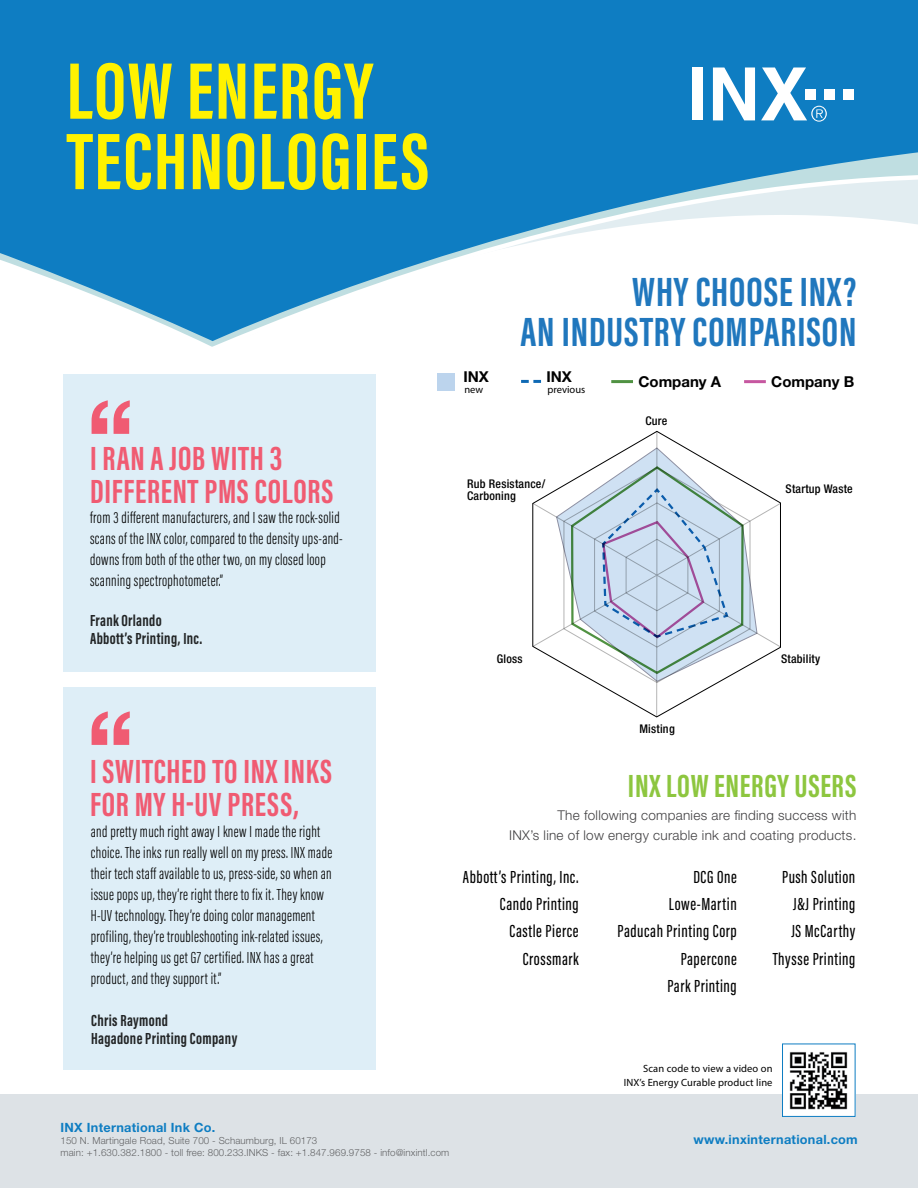
<style>
.page{position:relative;width:918px;height:1188px;background:#fff}
.page>*{position:absolute;margin:0;border:0;box-sizing:border-box;transform-origin:0 0}
.t1{font:700 82.5px/70.5px "Acumin Pro Extra Cond";letter-spacing:.02em;color:#fff200}
.t2{font:700 42px/40.5px "Acumin Pro Extra Cond";letter-spacing:.02em;color:#2077bd;text-align:right}
.t3{font:700 34.5px/33px "Acumin Pro Extra Cond";letter-spacing:.02em;color:#f05b72}
.t4{font:700 33px "Acumin Pro Extra Cond";letter-spacing:.02em;color:#8dc63f}
.t5{font:500 18px/27.3px "Acumin Pro Extra Cond";letter-spacing:.03em;color:#000;text-align:right}
.t6{font:300 16.5px/21px "Acumin Pro Extra Cond";letter-spacing:.02em;color:#000}
.t7{font:700 16.5px/18px "Acumin Pro Extra Cond";letter-spacing:.02em;color:#000}
.t8{font:700 15px "Helvetica Neue LT Std";color:#000}
.t9{font:300 13.5px/19.5px "Helvetica Neue LT Std";letter-spacing:.02em;color:#414042;text-align:right}
.t10{font:700 12.75px "Helvetica Neue LT Std";letter-spacing:.02em;color:#0e7dc2}
.t11{font:500 condensed 12px/12px "Helvetica Neue LT Std";letter-spacing:.02em;color:#000}
.t12{font:10.5px/13.5px "Myriad Pro";letter-spacing:.01em;color:#000;text-align:right}
.t13{font:300 9.75px/12px "Helvetica Neue LT Std";letter-spacing:.01em;color:#636466}
</style>
<div class="page">
<svg style="left:0;top:0;width:918px;height:341px;fill:#0e7dc2"></svg>
<div style="left:692px;top:68px;width:11px;height:52px;background:#fff"></div>
<svg style="left:713px;top:68px;width:42px;height:52px"></svg>
<svg style="left:761px;top:67px;width:66px;height:55px"></svg>
<div style="left:805px;top:89px;width:11px;height:11px;background:#fff"></div>
<div style="left:824px;top:89px;width:11px;height:11px;background:#fff"></div>
<div style="left:843px;top:89px;width:11px;height:11px;background:#fff"></div>
<div style="left:63px;top:374px;width:313px;height:297px;background:#deeef7"></div>
<svg style="left:92px;top:400px;width:38px;height:34px"></svg>
<svg style="left:532px;top:431px;width:249px;height:286px"></svg>
<svg style="left:563px;top:464px;width:187px;height:219px"></svg>
<hr style="left:611px;top:380px;width:22px;height:3px;background:#509242">
<hr style="left:744px;top:380px;width:22px;height:3px;background:#c657a0">
<svg style="left:521px;top:380px;width:20px;height:3px"></svg>
<div style="left:437px;top:373px;width:18px;height:18px;background:#bcd4ed"></div>
<div style="left:63px;top:687px;width:313px;height:383px;background:#deeef7"></div>
<svg style="left:92px;top:711px;width:38px;height:34px"></svg>
<div style="left:0;top:1094px;width:918px;height:94px;background:#dde2e6"></div>
<img style="left:784px;top:1052px;width:69px;height:63px">
<div style="left:782px;top:1044px;width:73px;height:73px;border:1px solid #0e7dc2"></div>
<h1 class="t1" style="left:67px;top:55px;width:364px">LOW ENERGY<br>TECHNOLOGIES</h1>
<h3 class="t3" style="left:90px;top:441px;width:245px">I RAN A JOB WITH 3<br>DIFFERENT PMS COLORS</h3>
<p class="t6" style="left:90px;top:507px;width:254px">from 3 different manufacturers, and I saw the rock-solid scans of the INX color, compared to the density ups-and&shy;downs from both of the other two, on my closed loop scanning spectrophotometer.”</p>
<p class="t7" style="left:90px;top:612px;width:114px">Frank Orlando<br>Abbott’s Printing, Inc.</p>
<h3 class="t3" style="left:90px;top:754px;width:244px">I SWITCHED TO INX INKS<br>FOR MY H-UV PRESS,</h3>
<p class="t6" style="left:91px;top:821px;width:243px">and pretty much right away I knew I made the right choice. The inks run really well on my press. INX made their tech staff available to us, press-side, so when an issue pops up, they’re right there to fix it. They know H-UV technology. They’re doing color management profiling, they’re troubleshooting ink-related issues, they’re helping us get G7 certified. INX has a great product, and they support it.”</p>
<p class="t7" style="left:91px;top:1011px;width:148px">Chris Raymond<br>Hagadone Printing Company</p>
<p class="t8" style="left:463px;top:367px;width:27px">INX</p>
<p class="t12" style="left:464px;top:382px;width:20px">new</p>
<h2 class="t2" style="left:521px;top:271px;width:337px">WHY CHOOSE INX?<br>AN INDUSTRY COMPARISON</h2>
<p class="t8" style="left:546px;top:367px;width:27px">INX</p>
<p class="t8" style="left:638px;top:372px;width:84px">Company A</p>
<p class="t8" style="left:771px;top:372px;width:85px">Company B</p>
<p class="t12" style="left:548px;top:382px;width:39px">previous</p>
<p class="t11" style="left:645px;top:414px;width:23px">Cure</p>
<p class="t11" style="left:467px;top:478px;width:80px">Rub Resistance/<br>Carboning</p>
<p class="t11" style="left:786px;top:483px;width:69px">Startup Waste</p>
<p class="t11" style="left:497px;top:652px;width:27px">Gloss</p>
<p class="t11" style="left:639px;top:723px;width:37px">Misting</p>
<p class="t11" style="left:781px;top:653px;width:41px">Stability</p>
<h3 class="t4" style="left:628px;top:765px;width:230px">INX LOW ENERGY USERS</h3>
<p class="t9" style="left:509px;top:805px;width:349px">The following companies are finding success with<br>INX’s line of low energy curable ink and coating products.</p>
<p class="t5" style="left:463px;top:863px;width:117px">Abbott’s Printing, Inc.<br>Cando Printing<br>Castle Pierce<br>Crossmark</p>
<p class="t5" style="left:618px;top:863px;width:121px">DCG One<br>Lowe-Martin<br>Paducah Printing Corp<br>Papercone<br>Park Printing</p>
<p class="t5" style="left:773px;top:863px;width:84px">Push Solution<br>J&amp;J Printing<br>JS McCarthy<br>Thysse Printing</p>
<p class="t12" style="left:624px;top:1062px;width:150px">Scan code to view a video on<br>INX’s Energy Curable product line</p>
<p class="t10" style="left:61px;top:1120px;width:156px">INX International Ink Co.</p>
<p class="t13" style="left:61px;top:1134px;width:390px">150 N. Martingale Road, Suite 700 - Schaumburg, IL 60173<br>main: +1.630.382.1800 - toll free: 800.233.INKS - fax: +1.847.969.9758 - info@inxintl.com</p>
<p class="t10" style="left:694px;top:1132px;width:166px">www.inxinternational.com</p>
</div>
